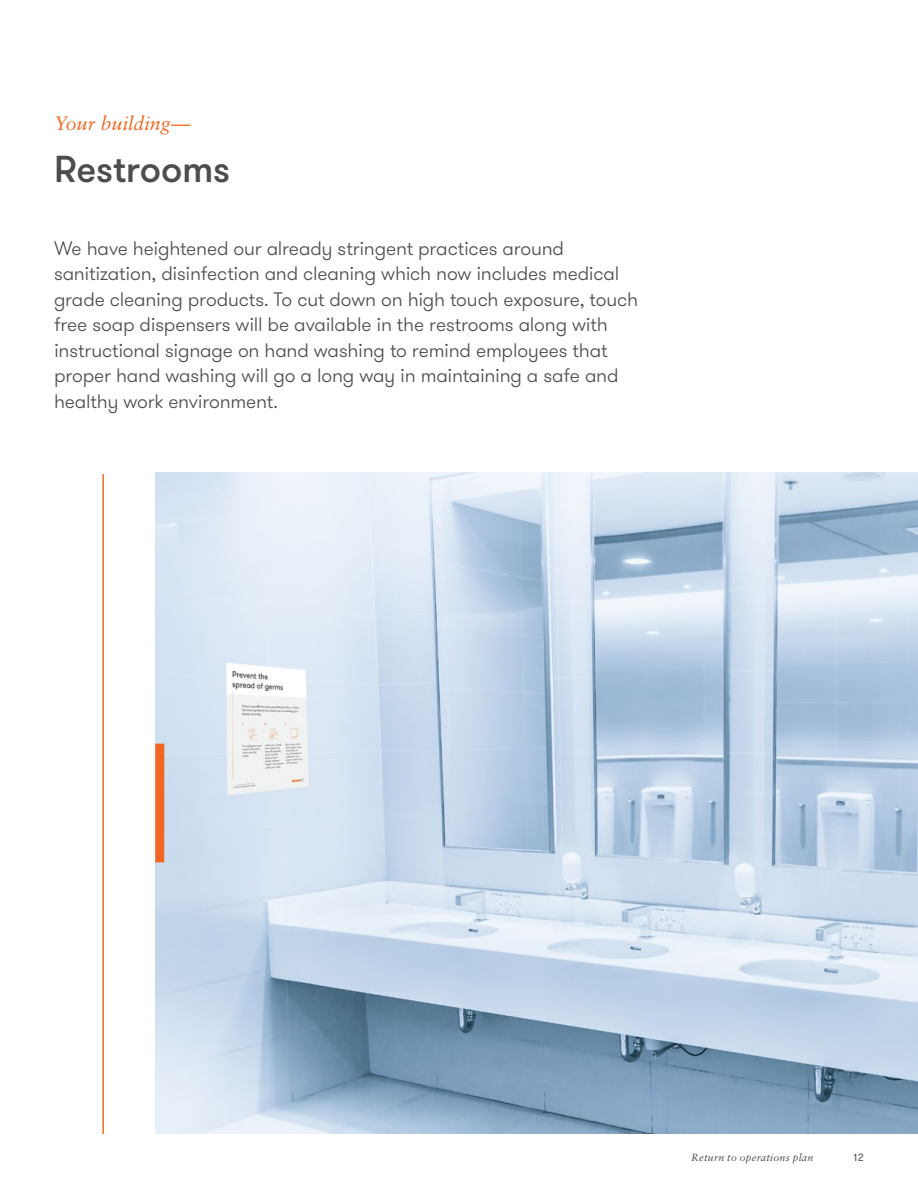
<style>
.page{position:relative;width:918px;height:1188px;background:#fff}
.page>*{position:absolute;margin:0;border:0;box-sizing:border-box;transform-origin:0 0}
.t1{font:500 37.5px "GT Walsheim";letter-spacing:-.005em;color:#4d4d4f}
.t2{font:300 19.5px/25.5px "GT Walsheim";letter-spacing:-.01em;color:#4d4d4f}
.t3{font:italic 19.5px "Sabon LT Std";letter-spacing:.005em;color:#f26723}
.t4{font:italic 10.5px "Sabon LT Std";letter-spacing:.025em;color:#4d4d4f}
.t5{font:10.5px "GT Walsheim";color:#4d4d4f}
</style>
<div class="page">
<img style="left:155px;top:472px;width:763px;height:662px">
<div style="left:155px;top:744px;width:9px;height:118px;background:#f26522"></div>
<hr style="left:102px;top:474px;width:2px;height:660px;background:#f26522">
<p class="t3" style="left:54px;top:112px;width:138px">Your building—</p>
<h1 class="t1" style="left:54px;top:145px;width:178px">Restrooms</h1>
<p class="t2" style="left:54px;top:235px;width:586px">We have heightened our already stringent practices around sanitization, disinfection and cleaning which now includes medical grade cleaning products. To cut down on high touch exposure, touch free soap dispensers will be available in the restrooms along with instructional signage on hand washing to remind employees that proper hand washing will go a long way in maintaining a safe and healthy work environment.</p>
<p class="t4" style="left:691px;top:1151px;width:124px">Return to operations plan</p>
<p class="t5" style="left:852px;top:1150px;width:13px">12</p>
</div>
